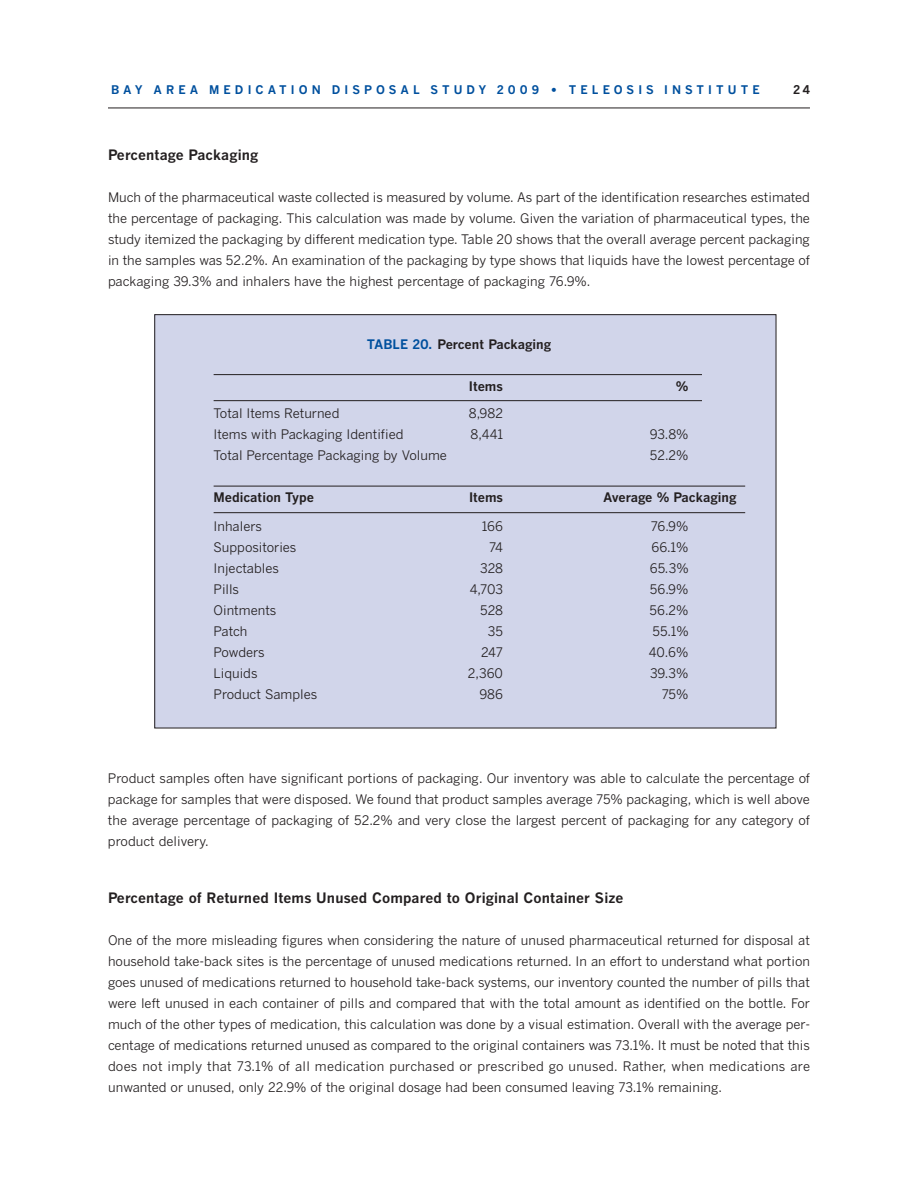
<style>
.page{position:relative;width:918px;height:1188px;background:#fff}
.page>*{position:absolute;margin:0;border:0;box-sizing:border-box;transform-origin:0 0}
.t1{font:700 14.25px "Benton Gothic";letter-spacing:.01em;color:#231f20}
.t2{font:13.05px/21px "Benton Gothic";color:#231f20;text-align:justify}
.t3{font:700 13.05px "Benton Gothic";color:#231f20}
.t4{font:700 12px "Benton Gothic";color:#231f20}
.t5{font:700 11.85px "Benton Gothic";letter-spacing:.345em;color:#00509e}
.s1{color:#00509e}
</style>
<div class="page">
<div style="left:155px;top:315px;width:621px;height:413px;background:#d1d5ea"></div>
<hr style="left:108px;top:108px;width:702px;height:1px;background:#231f20">
<hr style="left:214px;top:374px;width:488px;height:1px;background:#231f20">
<hr style="left:214px;top:400px;width:488px;height:1px;background:#231f20">
<hr style="left:214px;top:486px;width:531px;height:1px;background:#231f20">
<hr style="left:214px;top:512px;width:531px;height:1px;background:#231f20">
<p class="t5" style="left:111px;top:85px;width:650px">BAY AREA MEDICATION DISPOSAL STUDY 2009 • TELEOSIS INSTITUTE</p>
<p class="t4" style="left:793px;top:85px;width:18px">24</p>
<p class="t1" style="left:108px;top:149px;width:152px">Percentage Packaging</p>
<p class="t2" style="left:108px;top:188px;width:704px">Much of the pharmaceutical waste collected is measured by volume. As part of the identification researches estimated the percentage of packaging. This calculation was made by volume. Given the variation of pharmaceutical types, the study itemized the packaging by different medication type. Table 20 shows that the overall average percent packaging in the samples was 52.2%. An examination of the packaging by type shows that liquids have the lowest percentage of packaging 39.3% and inhalers have the highest percentage of packaging 76.9%.</p>
<p class="t3" style="left:367px;top:339px;width:186px"><span class="s1">TABLE 20.</span> Percent Packaging</p>
<p class="t3" style="left:469px;top:381px;width:36px">Items</p>
<p class="t3" style="left:676px;top:381px;width:14px">%</p>
<p class="t2" style="left:214px;top:404px;width:127px">Total Items Returned</p>
<p class="t2" style="left:469px;top:404px;width:36px">8,982</p>
<p class="t2" style="left:214px;top:425px;width:191px">Items with Packaging Identified</p>
<p class="t2" style="left:471px;top:425px;width:34px">8,441</p>
<p class="t2" style="left:650px;top:425px;width:40px">93.8%</p>
<p class="t2" style="left:214px;top:446px;width:235px">Total Percentage Packaging by Volume</p>
<p class="t2" style="left:650px;top:446px;width:40px">52.2%</p>
<p class="t3" style="left:214px;top:492px;width:102px">Medication Type</p>
<p class="t3" style="left:469px;top:492px;width:36px">Items</p>
<p class="t3" style="left:603px;top:492px;width:135px">Average % Packaging</p>
<p class="t2" style="left:214px;top:517px;width:50px">Inhalers</p>
<p class="t2" style="left:482px;top:517px;width:23px">166</p>
<p class="t2" style="left:651px;top:517px;width:39px">76.9%</p>
<p class="t2" style="left:214px;top:538px;width:84px">Suppositories</p>
<p class="t2" style="left:489px;top:538px;width:15px">74</p>
<p class="t2" style="left:652px;top:538px;width:38px">66.1%</p>
<p class="t2" style="left:214px;top:559px;width:67px">Injectables</p>
<p class="t2" style="left:480px;top:559px;width:24px">328</p>
<p class="t2" style="left:650px;top:559px;width:40px">65.3%</p>
<p class="t2" style="left:214px;top:580px;width:27px">Pills</p>
<p class="t2" style="left:470px;top:580px;width:35px">4,703</p>
<p class="t2" style="left:650px;top:580px;width:40px">56.9%</p>
<p class="t2" style="left:214px;top:601px;width:64px">Ointments</p>
<p class="t2" style="left:480px;top:601px;width:24px">528</p>
<p class="t2" style="left:650px;top:601px;width:40px">56.2%</p>
<p class="t2" style="left:214px;top:622px;width:35px">Patch</p>
<p class="t2" style="left:488px;top:622px;width:17px">35</p>
<p class="t2" style="left:653px;top:622px;width:38px">55.1%</p>
<p class="t2" style="left:214px;top:643px;width:52px">Powders</p>
<p class="t2" style="left:481px;top:643px;width:23px">247</p>
<p class="t2" style="left:649px;top:643px;width:41px">40.6%</p>
<p class="t2" style="left:214px;top:664px;width:45px">Liquids</p>
<p class="t2" style="left:468px;top:664px;width:37px">2,360</p>
<p class="t2" style="left:650px;top:664px;width:40px">39.3%</p>
<p class="t2" style="left:214px;top:685px;width:105px">Product Samples</p>
<p class="t2" style="left:479px;top:685px;width:25px">986</p>
<p class="t2" style="left:662px;top:685px;width:28px">75%</p>
<p class="t2" style="left:108px;top:769px;width:704px">Product samples often have significant portions of packaging. Our inventory was able to calculate the percentage of package for samples that were disposed. We found that product samples average 75% packaging, which is well above the average percentage of packaging of 52.2% and very close the largest percent of packaging for any category of product delivery.</p>
<p class="t1" style="left:108px;top:892px;width:517px">Percentage of Returned Items Unused Compared to Original Container Size</p>
<p class="t2" style="left:108px;top:931px;width:704px">One of the more misleading figures when considering the nature of unused pharmaceutical returned for disposal at household take-back sites is the percentage of unused medications returned. In an effort to understand what portion goes unused of medications returned to household take-back systems, our inventory counted the number of pills that were left unused in each container of pills and compared that with the total amount as identified on the bottle. For much of the other types of medication, this calculation was done by a visual estimation. Overall with the average per&shy;centage of medications returned unused as compared to the original containers was 73.1%. It must be noted that this does not imply that 73.1% of all medication purchased or prescribed go unused. Rather, when medications are unwanted or unused, only 22.9% of the original dosage had been consumed leaving 73.1% remaining.</p>
</div>
